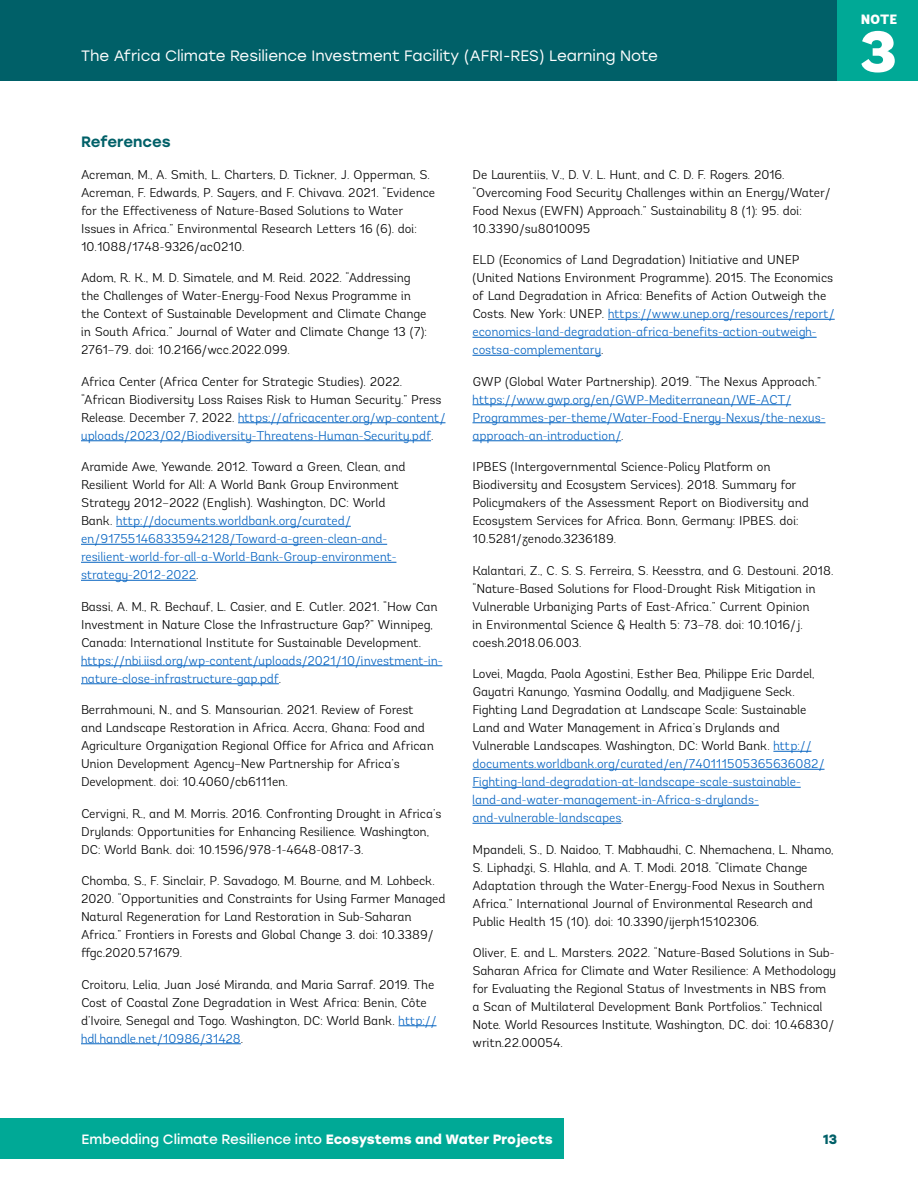
<style>
.page{position:relative;width:918px;height:1188px;background:#fff}
.page>*{position:absolute;margin:0;border:0;box-sizing:border-box;transform-origin:0 0}
.t1{font:900 58.5px "Andes";color:#fff}
.t2{font:15px "Stolzl";color:#fff}
.NOTES_H3{font:500 15px "Stolzl";color:#006068}
.t3{font:13.5px "Stolzl";color:#fff}
.t4{font:900 13.5px "Andes";color:#fff}
.t5{font:700 13.5px "Stolzl";color:#006068}
.References_Text{font:300 12.75px/18px "Andes";letter-spacing:-.005em;color:#000}
.References_Text-2{font:300 12.75px/18px "Andes";letter-spacing:-.005em;color:#0563c1}
.s1{color:#0563c1}
.s2{color:#000}
.s3{font-weight:700}
.s4{font-family:"Andes";font-weight:900}
</style>
<div class="page">
<div style="left:0;top:1118px;width:564px;height:41px;background:#00a996"></div>
<div style="left:0;top:0;width:918px;height:81px;background:#006068"></div>
<div style="left:837px;top:0;width:81px;height:81px;background:#00a996"></div>
<hr style="left:238px;top:422px;width:207px;height:1px;background:#0563c1">
<hr style="left:81px;top:440px;width:350px;height:1px;background:#0563c1">
<hr style="left:116px;top:526px;width:235px;height:1px;background:#0563c1">
<hr style="left:81px;top:544px;width:306px;height:1px;background:#0563c1">
<hr style="left:81px;top:562px;width:315px;height:1px;background:#0563c1">
<hr style="left:81px;top:580px;width:115px;height:1px;background:#0563c1">
<hr style="left:81px;top:665px;width:361px;height:1px;background:#0563c1">
<hr style="left:81px;top:683px;width:198px;height:1px;background:#0563c1">
<hr style="left:398px;top:1025px;width:39px;height:1px;background:#0563c1">
<hr style="left:81px;top:1043px;width:160px;height:1px;background:#0563c1">
<hr style="left:608px;top:319px;width:227px;height:1px;background:#0563c1">
<hr style="left:472px;top:337px;width:345px;height:1px;background:#0563c1">
<hr style="left:472px;top:355px;width:129px;height:1px;background:#0563c1">
<hr style="left:472px;top:404px;width:319px;height:1px;background:#0563c1">
<hr style="left:472px;top:422px;width:353px;height:1px;background:#0563c1">
<hr style="left:472px;top:440px;width:149px;height:1px;background:#0563c1">
<hr style="left:773px;top:751px;width:38px;height:1px;background:#0563c1">
<hr style="left:472px;top:769px;width:353px;height:1px;background:#0563c1">
<hr style="left:472px;top:787px;width:329px;height:1px;background:#0563c1">
<hr style="left:472px;top:805px;width:287px;height:1px;background:#0563c1">
<hr style="left:472px;top:823px;width:149px;height:1px;background:#0563c1">
<p class="t2" style="left:81px;top:45px;width:579px">The Africa Climate Resilience Investment Facility (AFRI-RES) Learning Note</p>
<p class="NOTES_H3" style="left:81px;top:131px;width:91px">References</p>
<p class="References_Text" style="left:81px;top:165px;width:356px">Acreman, M., A. Smith, L. Charters, D. Tickner, J. Opperman, S.<br>Acreman, F. Edwards, P. Sayers, and F. Chivava. 2021. “Evidence for the Effectiveness of Nature-Based Solutions to Water Issues in Africa.” Environmental Research Letters 16 (6). doi:<br>10.1088/1748-9326/ac0210.</p>
<p class="References_Text" style="left:81px;top:269px;width:347px">Adom, R. K., M. D. Simatele, and M. Reid. 2022. “Addressing the Challenges of Water-Energy-Food Nexus Programme in the Context of Sustainable Development and Climate Change in South Africa.” Journal of Water and Climate Change 13 (7):<br>2761–79. doi: 10.2166/wcc.2022.099.</p>
<p class="References_Text" style="left:81px;top:372px;width:366px">Africa Center (Africa Center for Strategic Studies). 2022. “African Biodiversity Loss Raises Risk to Human Security.” Press Release. December 7, 2022. <span class="s1">https://africacenter.org/wp-content/ uploads/2023/02/Biodiversity-Threatens-Human-Security.pdf</span>.</p>
<p class="References_Text-2" style="left:81px;top:458px;width:326px"><span class="s2">Aramide Awe, Yewande. 2012. Toward a Green, Clean, and Resilient World for All: A World Bank Group Environment Strategy 2012–2022 (English). Washington, DC: World Bank.</span> http://documents.worldbank.org/curated/ en/917551468335942128/Toward-a-green-clean-and&shy;resilient-world-for-all-a-World-Bank-Group-environment&shy;strategy-2012-2022<span class="s2">.</span></p>
<p class="References_Text" style="left:81px;top:597px;width:363px">Bassi, A. M., R. Bechauf, L. Casier, and E. Cutler. 2021. “How Can Investment in Nature Close the Infrastructure Gap?” Winnipeg, Canada: International Institute for Sustainable Development. <span class="s1">https://nbi.iisd.org/wp-content/uploads/2021/10/investment-in&shy;nature-close-infrastructure-gap.pdf</span>.</p>
<p class="References_Text" style="left:81px;top:701px;width:355px">Berrahmouni, N., and S. Mansourian. 2021. Review of Forest and Landscape Restoration in Africa. Accra, Ghana: Food and Agriculture Organization Regional Office for Africa and African Union Development Agency–New Partnership for Africa’s Development. doi: 10.4060/cb6111en.</p>
<p class="References_Text" style="left:81px;top:804px;width:362px">Cervigni, R., and M. Morris. 2016. Confronting Drought in Africa’s<br>Drylands: Opportunities for Enhancing Resilience. Washington,<br>DC: World Bank. doi: 10.1596/978-1-4648-0817-3.</p>
<p class="References_Text" style="left:81px;top:872px;width:366px">Chomba, S., F. Sinclair, P. Savadogo, M. Bourne, and M. Lohbeck.<br>2020. “Opportunities and Constraints for Using Farmer Managed Natural Regeneration for Land Restoration in Sub-Saharan Africa.” Frontiers in Forests and Global Change 3. doi: 10.3389/ ffgc.2020.571679.</p>
<p class="References_Text" style="left:81px;top:975px;width:357px">Croitoru, Lelia, Juan José Miranda, and Maria Sarraf. 2019. The Cost of Coastal Zone Degradation in West Africa: Benin, Côte d’Ivoire, Senegal and Togo. Washington, DC: World Bank. <span class="s1">http:// hdl.handle.net/10986/31428</span>.</p>
<p class="References_Text" style="left:472px;top:165px;width:360px">De Laurentiis, V., D. V. L. Hunt, and C. D. F. Rogers. 2016. “Overcoming Food Security Challenges within an Energy/Water/ Food Nexus (EWFN) Approach.” Sustainability 8 (1): 95. doi:<br>10.3390/su8010095</p>
<p class="References_Text" style="left:472px;top:251px;width:364px">ELD (Economics of Land Degradation) Initiative and UNEP (United Nations Environment Programme). 2015. The Economics of Land Degradation in Africa: Benefits of Action Outweigh the Costs. New York: UNEP. <span class="s1">https://www.unep.org/resources/report/ economics-land-degradation-africa-benefits-action-outweigh&shy;costsa-complementary</span>.</p>
<p class="References_Text-2" style="left:472px;top:372px;width:354px"><span class="s2">GWP (Global Water Partnership). 2019. “The Nexus Approach.” </span>https://www.gwp.org/en/GWP-Mediterranean/WE-ACT/ Programmes-per-theme/Water-Food-Energy-Nexus/the-nexus&shy;approach-an-introduction/<span class="s2">.</span></p>
<p class="References_Text" style="left:472px;top:458px;width:338px">IPBES (Intergovernmental Science-Policy Platform on Biodiversity and Ecosystem Services). 2018. Summary for Policymakers of the Assessment Report on Biodiversity and Ecosystem Services for Africa. Bonn, Germany: IPBES. doi:<br>10.5281/zenodo.3236189.</p>
<p class="References_Text" style="left:472px;top:561px;width:363px">Kalantari, Z., C. S. S. Ferreira, S. Keesstra, and G. Destouni. 2018. “Nature-Based Solutions for Flood-Drought Risk Mitigation in Vulnerable Urbanizing Parts of East-Africa.” Current Opinion<br>in Environmental Science &amp; Health 5: 73–78. doi: 10.1016/j. coesh.2018.06.003.</p>
<p class="References_Text" style="left:472px;top:665px;width:354px">Lovei, Magda, Paola Agostini, Esther Bea, Philippe Eric Dardel, Gayatri Kanungo, Yasmina Oodally, and Madjiguene Seck.<br>Fighting Land Degradation at Landscape Scale: Sustainable Land and Water Management in Africa’s Drylands and Vulnerable Landscapes. Washington, DC: World Bank. <span class="s1">http:// documents.worldbank.org/curated/en/740111505365636082/ Fighting-land-degradation-at-landscape-scale-sustainable&shy;land-and-water-management-in-Africa-s-drylands&shy;and-vulnerable-landscapes</span>.</p>
<p class="References_Text" style="left:473px;top:840px;width:363px">Mpandeli, S., D. Naidoo, T. Mabhaudhi, C. Nhemachena, L. Nhamo, S. Liphadzi, S. Hlahla, and A. T. Modi. 2018. “Climate Change Adaptation through the Water-Energy-Food Nexus in Southern Africa.” International Journal of Environmental Research and Public Health 15 (10). doi: 10.3390/ijerph15102306.</p>
<p class="References_Text" style="left:473px;top:944px;width:365px">Oliver, E. and L. Marsters. 2022. “Nature-Based Solutions in Sub-Saharan Africa for Climate and Water Resilience: A Methodology for Evaluating the Regional Status of Investments in NBS from a Scan of Multilateral Development Bank Portfolios.” Technical Note. World Resources Institute, Washington, DC. doi: 10.46830/ writn.22.00054.</p>
<p class="t4" style="left:861px;top:11px;width:38px">NOTE</p>
<h1 class="t1" style="left:858px;top:13px;width:41px">3</h1>
<p class="t3" style="left:82px;top:1130px;width:473px">Embedding Climate Resilience into <span class="s3">Ecosystems and Water Pro</span><span class="s4">j</span><span class="s3">ects</span></p>
<p class="t5" style="left:823px;top:1130px;width:15px">13</p>
</div>
